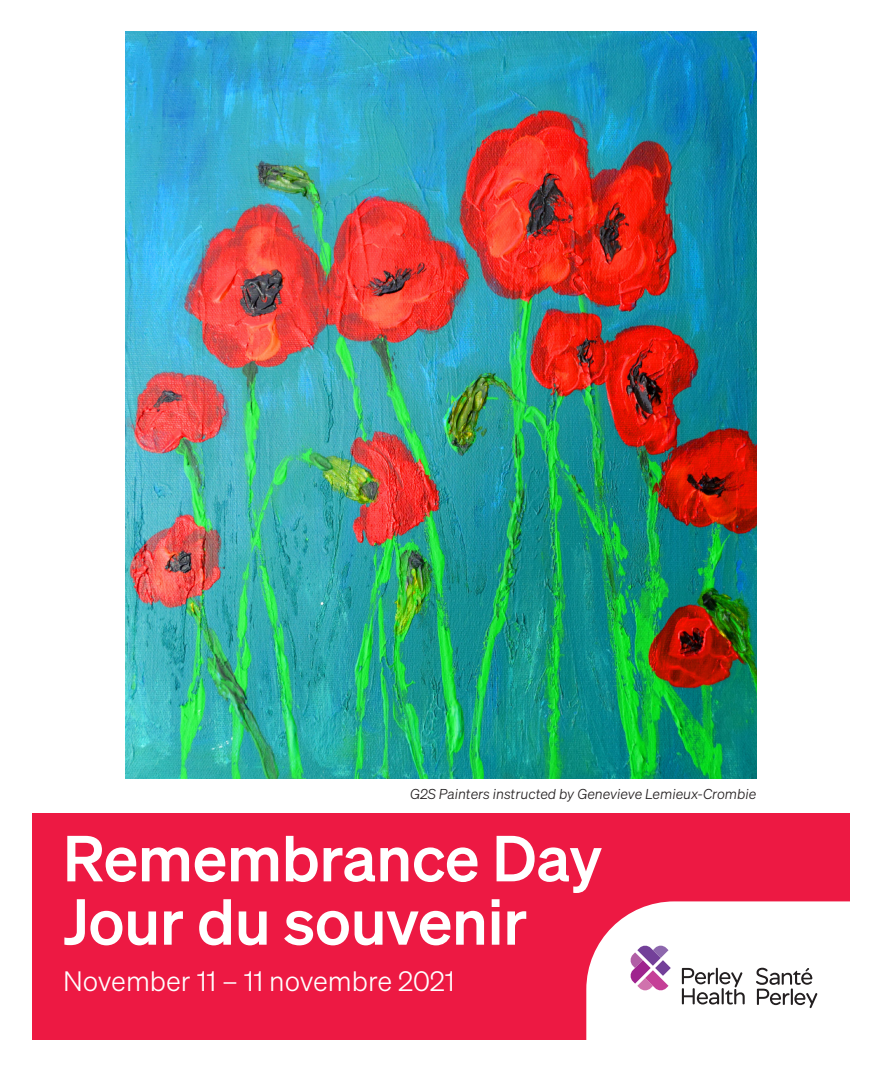
<style>
.page{position:relative;width:882px;height:1071px;background:#fff}
.page>*{position:absolute;margin:0;border:0;box-sizing:border-box;transform-origin:0 0}
.t1{font:63.35px/63.4px "Sohne Kraftig";color:#fff}
.t2{font:27.3px "Sohne Leicht";color:#fff}
.t3{font:14px "Sohne Leicht Kursiv";color:#231f20}
</style>
<div class="page">
<div style="left:32px;top:813px;width:818px;height:227px;background:#ed1943"></div>
<img style="left:126px;top:32px;width:630px;height:747px">
<svg style="left:586px;top:901px;width:264px;height:139px;background:#f2e4e9"></svg>
<p class="t3" style="left:410px;top:786px;width:348px">G2S Painters instructed by Genevieve Lemieux-Crombie</p>
<p class="t1" style="left:63px;top:825px;width:540px">Remembrance Day<br>Jour du souvenir</p>
<p class="t2" style="left:63px;top:965px;width:393px">November 11 – 11 novembre 2021</p>
</div>
